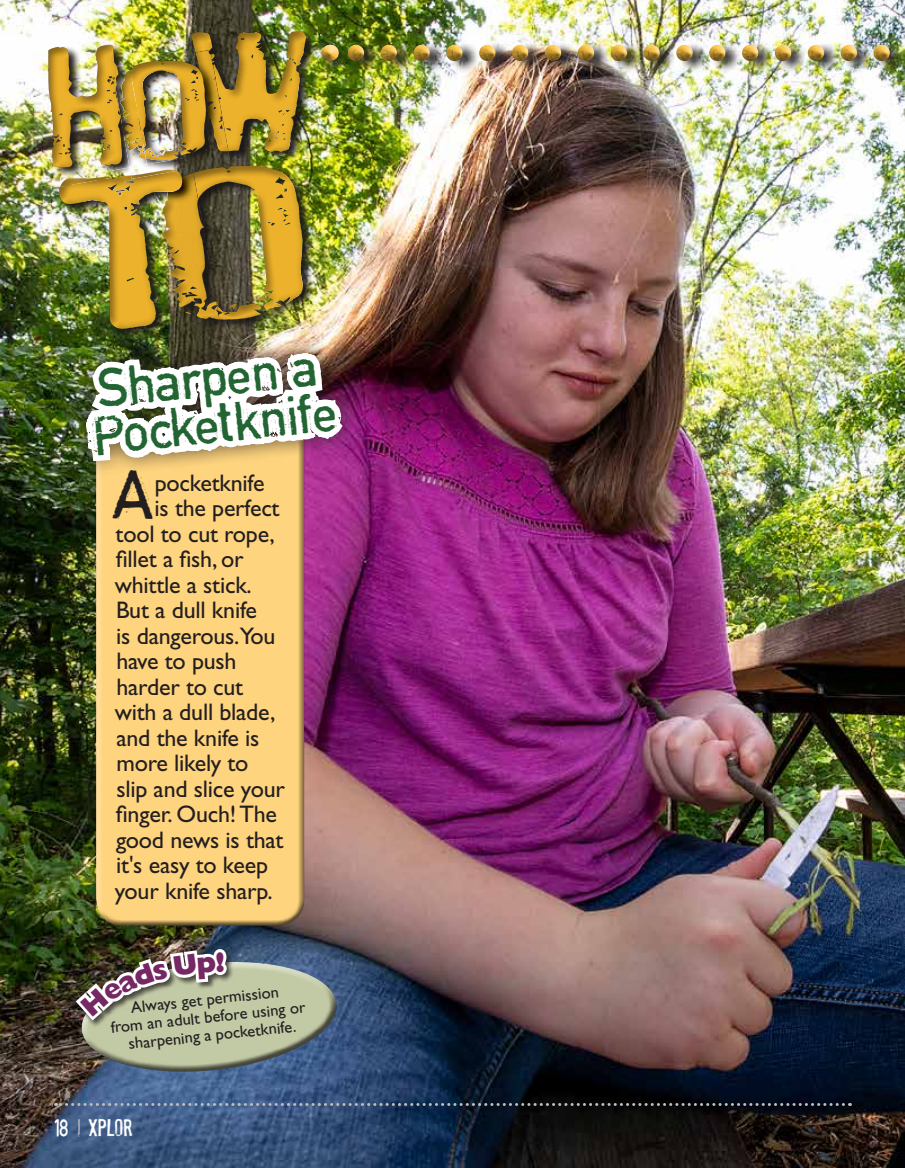
<style>
.page{position:relative;width:905px;height:1168px;background:#fff}
.page>*{position:absolute;margin:0;border:0;box-sizing:border-box;transform-origin:0 0}
.How_To_-_H1{font:39px/46.5px "Copystruct Normal";color:#226432}
.Into_the_Wild_How_To{font:24px "Gill Sans Std";letter-spacing:-.01em;color:#231f20}
.t1{font:21px "Stam Pete";letter-spacing:-.005em;color:#fff}
.How_To_text{font:16.5px/18px "Gill Sans Std";color:#231f20;text-align:center}
.s1{font-family:"Copystruct Normal";font-size:48.9px}
.s2{color:#bcbec0}
</style>
<div class="page">
<img style="left:0;top:0;width:904px;height:1167px">
<svg style="left:56px;top:1103px;width:787px;height:3px;background:#576170"></svg>
<div style="left:95px;top:435px;width:211px;height:491px;background:#231f20;opacity:.75"></div>
<img style="left:21px;top:0;width:353px;height:369px">
<img style="left:112px;top:0;width:59px;height:758px">
<svg style="left:194px;top:683px;width:55px;height:450px;background:#d3b77c"></svg>
<svg style="left:283px;top:683px;width:181px;height:357px;background:#88586d"></svg>
<img style="left:48px;top:31px;width:857px;height:652px">
<svg style="left:71px;top:946px;width:272px;height:138px;background:#909a90"></svg>
<h1 class="How_To_-_H1" style="left:86px;top:370px;width:246px;rotate:-6deg">Sharpen a<br>Pocketknife</h1>
<p class="Into_the_Wild_How_To" style="left:113px;top:468px;width:153px"><span class="s1">A</span>pocketknife</p>
<p class="Into_the_Wild_How_To" style="left:155px;top:494px;width:126px">is the perfect</p>
<p class="Into_the_Wild_How_To" style="left:116px;top:519px;width:161px">tool to cut rope,</p>
<p class="Into_the_Wild_How_To" style="left:116px;top:545px;width:129px">fillet a fish, or</p>
<p class="Into_the_Wild_How_To" style="left:115px;top:570px;width:138px">whittle a stick.</p>
<p class="Into_the_Wild_How_To" style="left:116px;top:596px;width:142px">But a dull knife</p>
<p class="Into_the_Wild_How_To" style="left:116px;top:621px;width:161px">is dangerous.You</p>
<p class="Into_the_Wild_How_To" style="left:116px;top:647px;width:122px">have to push</p>
<p class="Into_the_Wild_How_To" style="left:116px;top:672px;width:128px">harder to cut</p>
<p class="Into_the_Wild_How_To" style="left:115px;top:698px;width:162px">with a dull blade,</p>
<p class="Into_the_Wild_How_To" style="left:116px;top:723px;width:144px">and the knife is</p>
<p class="Into_the_Wild_How_To" style="left:116px;top:749px;width:134px">more likely to</p>
<p class="Into_the_Wild_How_To" style="left:116px;top:774px;width:170px">slip and slice your</p>
<p class="Into_the_Wild_How_To" style="left:116px;top:800px;width:163px">finger. Ouch! The</p>
<p class="Into_the_Wild_How_To" style="left:116px;top:825px;width:169px">good news is that</p>
<p class="Into_the_Wild_How_To" style="left:116px;top:851px;width:153px">it's easy to keep</p>
<p class="Into_the_Wild_How_To" style="left:115px;top:876px;width:159px">your knife sharp.</p>
<p class="How_To_text" style="left:108px;top:1000px;width:197px;rotate:-6deg">Always get permission<br>from an adult before using or sharpening a pocketknife.</p>
<p class="t1" style="left:54px;top:1111px;width:80px"><sup>18</sup> <span class="s2">I</span> XPLOR</p>
</div>
